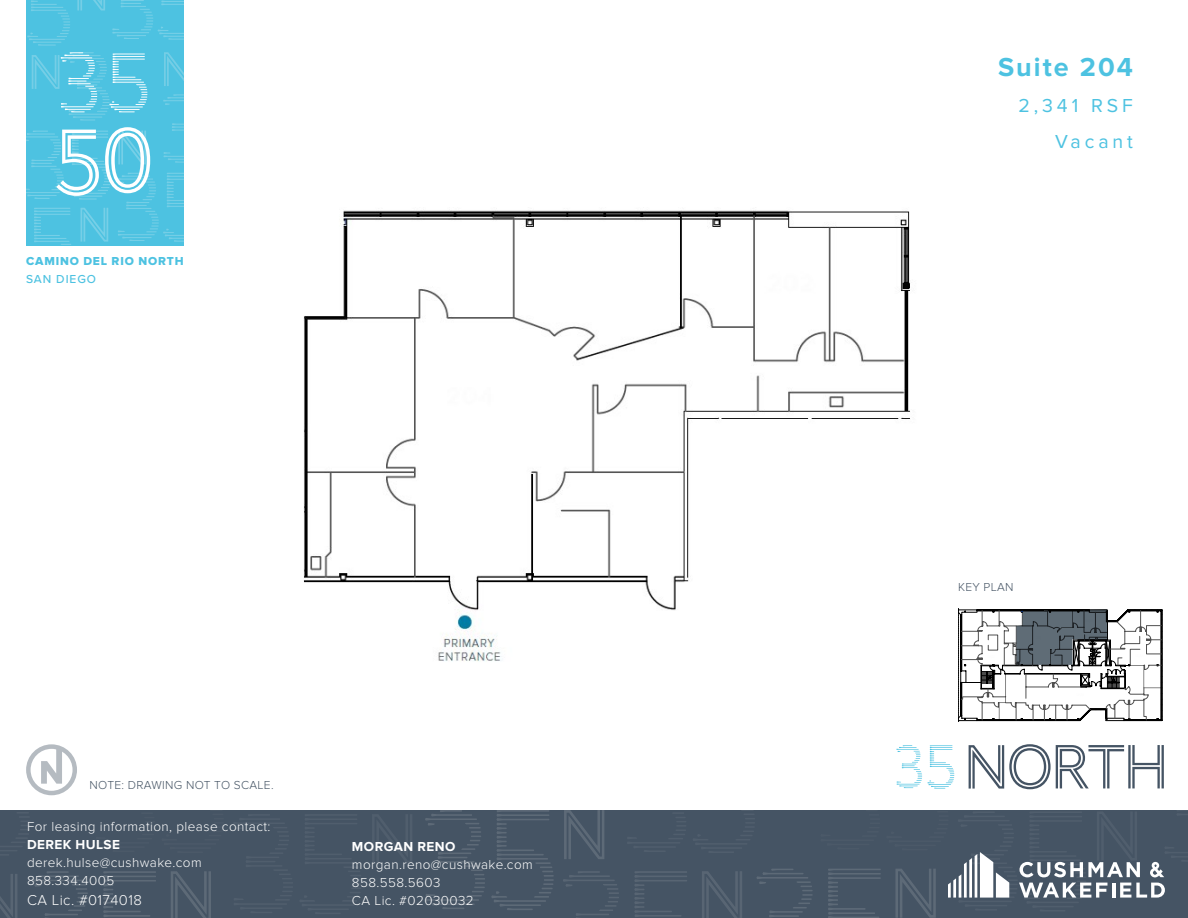
<style>
.page{position:relative;width:1188px;height:918px;background:#fff}
.page>*{position:absolute;margin:0;border:0;box-sizing:border-box;transform-origin:0 0}
.t1{font:700 27px "Proxima Nova";letter-spacing:.075em;color:#4dc2e1}
.t2{font:19.5px/36px "Proxima Nova";letter-spacing:.2em;color:#4dc2e1;text-align:right}
.t3{font:300 14.85px "Proxima Nova";letter-spacing:.03em;color:#fff}
.t4{font:300 13.5px/18px "Proxima Nova";letter-spacing:.03em;color:#fff}
.t5{font:700 13.5px "Proxima Nova";letter-spacing:.03em;color:#fff}
.t6{font:300 12px "Proxima Nova";letter-spacing:.025em;color:#455464}
.t7{font:12px "Proxima Nova Extrabld";letter-spacing:.07em;color:#4dc2e1}
.t8{font:500 12px "Proxima Nova";letter-spacing:.075em;color:#4dc2e1}
</style>
<div class="page">
<div style="left:0;top:810px;width:1188px;height:108px;background:#455464"></div>
<svg style="left:0;top:812px;width:30px;height:39px"></svg>
<svg style="left:373px;top:815px;width:39px;height:48px"></svg>
<svg style="left:234px;top:815px;width:58px;height:98px"></svg>
<svg style="left:300px;top:815px;width:61px;height:99px"></svg>
<svg style="left:0;top:874px;width:17px;height:44px"></svg>
<svg style="left:171px;top:871px;width:40px;height:47px"></svg>
<svg style="left:32px;top:871px;width:56px;height:47px"></svg>
<svg style="left:103px;top:871px;width:53px;height:46px"></svg>
<svg style="left:425px;top:810px;width:60px;height:99px"></svg>
<svg style="left:491px;top:810px;width:63px;height:100px"></svg>
<svg style="left:563px;top:810px;width:625px;height:108px"></svg>
<div style="left:26px;top:0;width:158px;height:245px;background:#4dc2e1"></div>
<svg style="left:77px;top:0;width:28px;height:11px"></svg>
<svg style="left:27px;top:0;width:43px;height:46px"></svg>
<svg style="left:112px;top:0;width:72px;height:40px"></svg>
<svg style="left:969px;top:744px;width:195px;height:45px"></svg>
<svg style="left:896px;top:745px;width:58px;height:44px"></svg>
<div style="left:26px;top:744px;width:51px;height:51px;border:4px solid #455464;border-radius:50%"></div>
<svg style="left:41px;top:748px;width:21px;height:36px"></svg>
<svg style="left:26px;top:52px;width:158px;height:194px"></svg>
<img style="left:303px;top:210px;width:607px;height:451px">
<svg style="left:958px;top:608px;width:205px;height:114px"></svg>
<p class="t7" style="left:26px;top:254px;width:159px">CAMINO DEL RIO NORTH</p>
<p class="t8" style="left:26px;top:270px;width:71px">SAN DIEGO</p>
<p class="t6" style="left:90px;top:778px;width:185px">NOTE: DRAWING NOT TO SCALE.</p>
<p class="t4" style="left:27px;top:818px;width:245px">For leasing information, please contact:</p>
<p class="t5" style="left:27px;top:837px;width:95px">DEREK HULSE</p>
<p class="t4" style="left:27px;top:854px;width:176px">derek.hulse@cushwake.com<br>858.334.4005</p>
<p class="t3" style="left:27px;top:891px;width:116px">CA Lic. #0174018</p>
<p class="t5" style="left:352px;top:839px;width:105px">MORGAN RENO</p>
<p class="t4" style="left:352px;top:855px;width:182px">morgan.reno@cushwake.com<br>858.558.5603<br>CA Lic. #02030032</p>
<h1 class="t1" style="left:998px;top:51px;width:136px">Suite 204</h1>
<h2 class="t2" style="left:1018px;top:87px;width:116px">2,341 RSF<br>Vacant</h2>
<p class="t6" style="left:958px;top:580px;width:57px">KEY PLAN</p>
</div>
